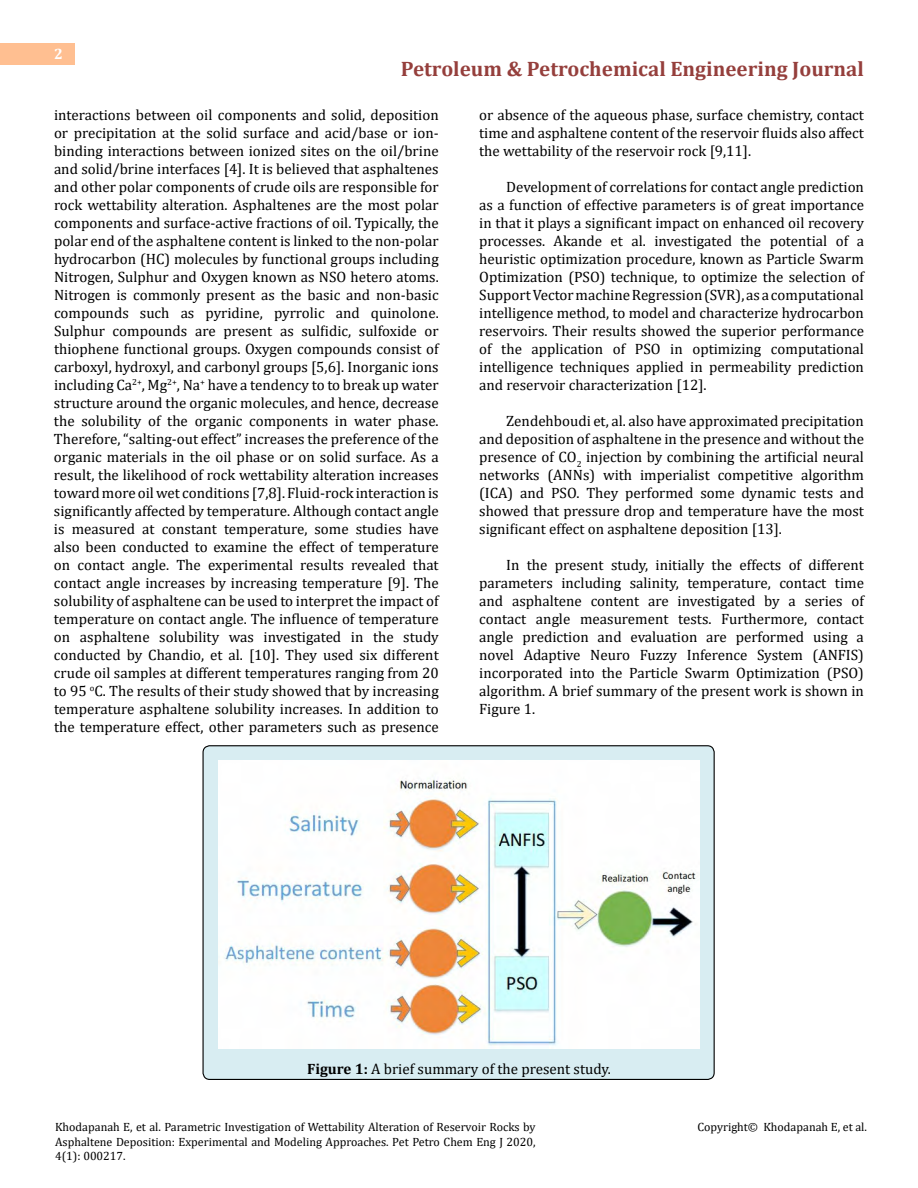
<style>
.page{position:relative;width:918px;height:1188px;background:#fff}
.page>*{position:absolute;margin:0;border:0;box-sizing:border-box;transform-origin:0 0}
.t1{font:700 21px "Cambria";color:#953f3c}
.t2{font:15px/18px "Cambria";color:#010000;text-align:justify}
.t3{font:15px "Cambria";color:#000}
.t4{font:700 15px "Cambria";color:#fff}
.t5{font:12px/14.4px "Cambria";color:#000;text-align:justify}
.s1{font-weight:700}
</style>
<div class="page">
<div style="left:0;top:43px;width:75px;height:21px;background:#ffbf91"></div>
<div style="left:203px;top:746px;width:511px;height:333px;background:#d8edf2;border-radius:7px"></div>
<img style="left:218px;top:760px;width:482px;height:288px">
<p class="t4" style="left:54px;top:44px;width:10px">2</p>
<h1 class="t1" style="left:401px;top:54px;width:465px">Petroleum &amp; Petrochemical Engineering Journal</h1>
<p class="t2" style="left:54px;top:105px;width:386px">interactions between oil components and solid, deposition or precipitation at the solid surface and acid/base or ion&shy;binding interactions between ionized sites on the oil/brine and solid/brine interfaces [4]. It is believed that asphaltenes and other polar components of crude oils are responsible for rock wettability alteration. Asphaltenes are the most polar components and surface-active fractions of oil. Typically, the polar end of the asphaltene content is linked to the non-polar hydrocarbon (HC) molecules by functional groups including Nitrogen, Sulphur and Oxygen known as NSO hetero atoms.<br>Nitrogen is commonly present as the basic and non-basic compounds such as pyridine, pyrrolic and quinolone.<br>Sulphur compounds are present as sulfidic, sulfoxide or thiophene functional groups. Oxygen compounds consist of carboxyl, hydroxyl, and carbonyl groups [5,6]. Inorganic ions including Ca<sup>2+</sup>, Mg<sup>2+</sup>, Na<sup>+</sup> have a tendency to to break up water structure around the organic molecules, and hence, decrease the solubility of the organic components in water phase.<br>Therefore, “salting-out effect” increases the preference of the organic materials in the oil phase or on solid surface. As a result, the likelihood of rock wettability alteration increases toward more oil wet conditions [7,8]. Fluid-rock interaction is significantly affected by temperature. Although contact angle is measured at constant temperature, some studies have also been conducted to examine the effect of temperature on contact angle. The experimental results revealed that contact angle increases by increasing temperature [9]. The solubility of asphaltene can be used to interpret the impact of temperature on contact angle. The influence of temperature on asphaltene solubility was investigated in the study conducted by Chandio, et al. [10]. They used six different crude oil samples at different temperatures ranging from 20 to 95 <sup>o</sup>C. The results of their study showed that by increasing temperature asphaltene solubility increases. In addition to the temperature effect, other parameters such as presence</p>
<p class="t2" style="left:479px;top:105px;width:386px">or absence of the aqueous phase, surface chemistry, contact time and asphaltene content of the reservoir fluids also affect the wettability of the reservoir rock [9,11].</p>
<p class="t2" style="left:479px;top:177px;width:386px;text-indent:27px">Development of correlations for contact angle prediction as a function of effective parameters is of great importance in that it plays a significant impact on enhanced oil recovery processes. Akande et al. investigated the potential of a heuristic optimization procedure, known as Particle Swarm Optimization (PSO) technique, to optimize the selection of Support Vector machine Regression (SVR), as a computational intelligence method, to model and characterize hydrocarbon reservoirs. Their results showed the superior performance of the application of PSO in optimizing computational intelligence techniques applied in permeability prediction and reservoir characterization [12].</p>
<p class="t2" style="left:479px;top:411px;width:386px;text-indent:27px">Zendehboudi et, al. also have approximated precipitation and deposition of asphaltene in the presence and without the presence of CO<sub>2</sub> injection by combining the artificial neural networks (ANNs) with imperialist competitive algorithm (ICA) and PSO. They performed some dynamic tests and showed that pressure drop and temperature have the most significant effect on asphaltene deposition [13].</p>
<p class="t2" style="left:479px;top:555px;width:386px;text-indent:27px">In the present study, initially the effects of different parameters including salinity, temperature, contact time and asphaltene content are investigated by a series of contact angle measurement tests. Furthermore, contact angle prediction and evaluation are performed using a novel Adaptive Neuro Fuzzy Inference System (ANFIS) incorporated into the Particle Swarm Optimization (PSO) algorithm. A brief summary of the present work is shown in Figure 1.</p>
<p class="t3" style="left:307px;top:1060px;width:305px"><span class="s1">Figure 1:</span> A brief summary of the present study.</p>
<p class="t5" style="left:55px;top:1120px;width:482px">Khodapanah E, et al. Parametric Investigation of Wettability Alteration of Reservoir Rocks by Asphaltene Deposition: Experimental and Modeling Approaches. Pet Petro Chem Eng J 2020, 4(1): 000217.</p>
<p class="t5" style="left:697px;top:1120px;width:171px">Copyright© Khodapanah E, et al.</p>
</div>
